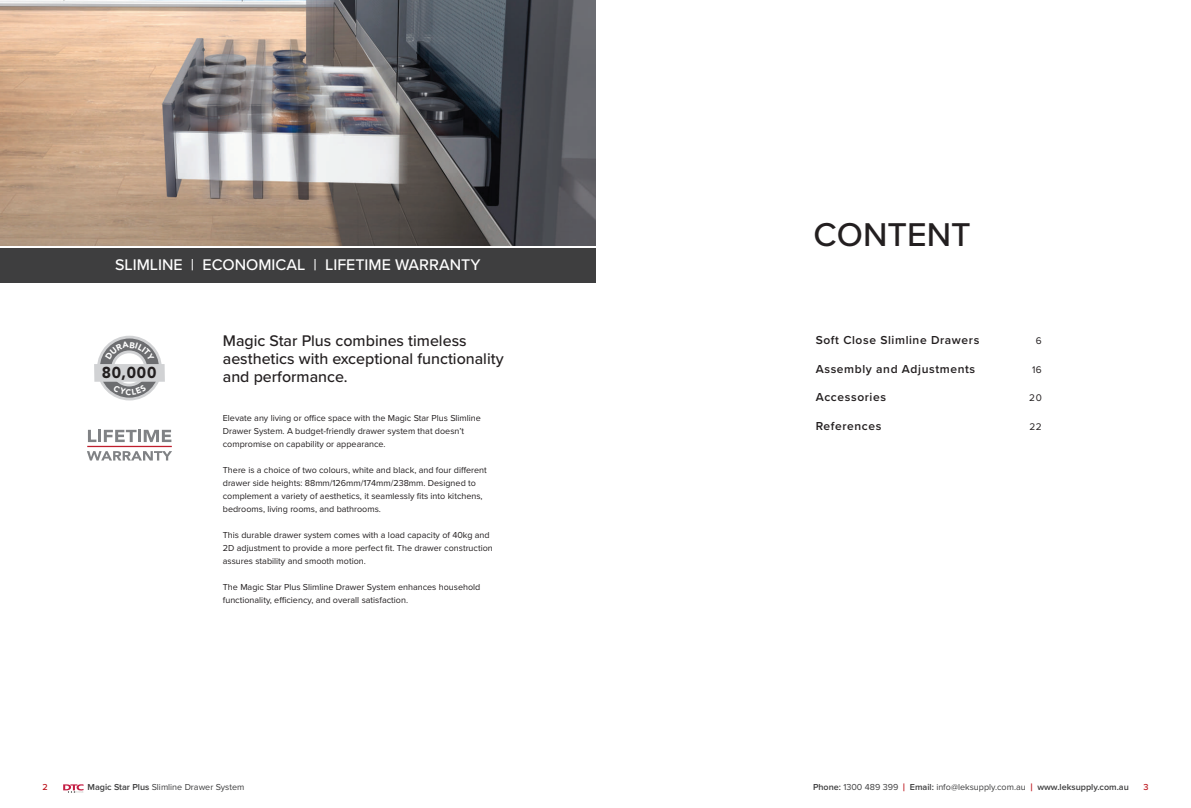
<style>
.page{position:relative;width:1191px;height:808px;background:#fff}
.page>*{position:absolute;margin:0;border:0;box-sizing:border-box;transform-origin:0 0}
.t1{font:500 34.2px "Proxima Nova";color:#231f20}
.t2{font:500 16px/18px "Proxima Nova";color:#231f20}
.t3{font:500 16px "Proxima Nova";color:#fff}
.t4{font:900 15.8px "Avenir";color:#231f20}
.t5{font:600 12px "Proxima Nova";letter-spacing:.05em;color:#231f20}
.t6{font:10px "Proxima Nova";color:#231f20}
.t7{font:9px/13px "Proxima Nova";color:#231f20}
.t8{font:600 9px "Proxima Nova";color:#3e3e3f}
.t9{font:9px "Proxima Nova";color:#3e3e3f}
.t10{font:500 9px "Proxima Nova";color:#bb1018}
.s1{font-weight:600}
.s2{font-weight:400}
.s3{font-size:11px;color:#bb1018}
</style>
<div class="page">
<svg style="left:63px;top:784px;width:21px;height:9px"></svg>
<div style="left:94px;top:364px;width:71px;height:18px;background:#d1d2d4"></div>
<svg style="left:88px;top:430px;width:83px;height:12px"></svg>
<hr style="left:87px;top:446px;width:85px;height:1px;background:#be1d2c">
<svg style="left:87px;top:451px;width:85px;height:9px"></svg>
<div style="left:0;top:248px;width:595px;height:34px;background:#3e3e3f"></div>
<img style="left:0;top:0;width:595px;height:245px">
<svg style="left:96px;top:336px;width:67px;height:64px"></svg>
<h2 class="t3" style="left:115px;top:253px;width:367px">SLIMLINE | ECONOMICAL | LIFETIME WARRANTY</h2>
<h3 class="t4" style="left:102px;top:363px;width:56px">80,000</h3>
<h2 class="t2" style="left:223px;top:331px;width:282px">Magic Star Plus combines timeless aesthetics with exceptional functionality and performance.</h2>
<p class="t7" style="left:223px;top:411px;width:260px">Elevate any living or office space with the Magic Star Plus Slimline<br>Drawer System. A budget-friendly drawer system that doesn’t compromise on capability or appearance.</p>
<p class="t7" style="left:223px;top:463px;width:265px">There is a choice of two colours, white and black, and four different drawer side heights: 88mm/126mm/174mm/238mm. Designed to complement a variety of aesthetics, it seamlessly fits into kitchens, bedrooms, living rooms, and bathrooms.</p>
<p class="t7" style="left:223px;top:528px;width:271px">This durable drawer system comes with a load capacity of 40kg and<br>2D adjustment to provide a more perfect fit. The drawer construction assures stability and smooth motion.</p>
<p class="t7" style="left:223px;top:580px;width:259px">The Magic Star Plus Slimline Drawer System enhances household functionality, efficiency, and overall satisfaction.</p>
<h1 class="t1" style="left:813px;top:210px;width:159px">CONTENT</h1>
<h3 class="t5" style="left:815px;top:331px;width:165px">Soft Close Slimline Drawers</h3>
<p class="t6" style="left:1036px;top:333px;width:7px">6</p>
<h3 class="t5" style="left:815px;top:360px;width:161px">Assembly and Adjustments</h3>
<p class="t6" style="left:1032px;top:362px;width:11px">16</p>
<h3 class="t5" style="left:815px;top:388px;width:72px">Accessories</h3>
<p class="t6" style="left:1029px;top:390px;width:14px">20</p>
<h3 class="t5" style="left:815px;top:417px;width:67px">References</h3>
<p class="t6" style="left:1029px;top:419px;width:14px">22</p>
<p class="t10" style="left:43px;top:781px;width:7px">2</p>
<p class="t9" style="left:87px;top:781px;width:158px"><span class="s1">Magic Star Plus</span> Slimline Drawer System</p>
<p class="t8" style="left:813px;top:781px;width:317px">Phone: <span class="s2">1300 489 399</span> <span class="s3">|</span> Email: <span class="s2">info@leksupply.com.au</span> <span class="s3">|</span> www.leksupply.com.au</p>
<p class="t10" style="left:1143px;top:781px;width:7px">3</p>
</div>
